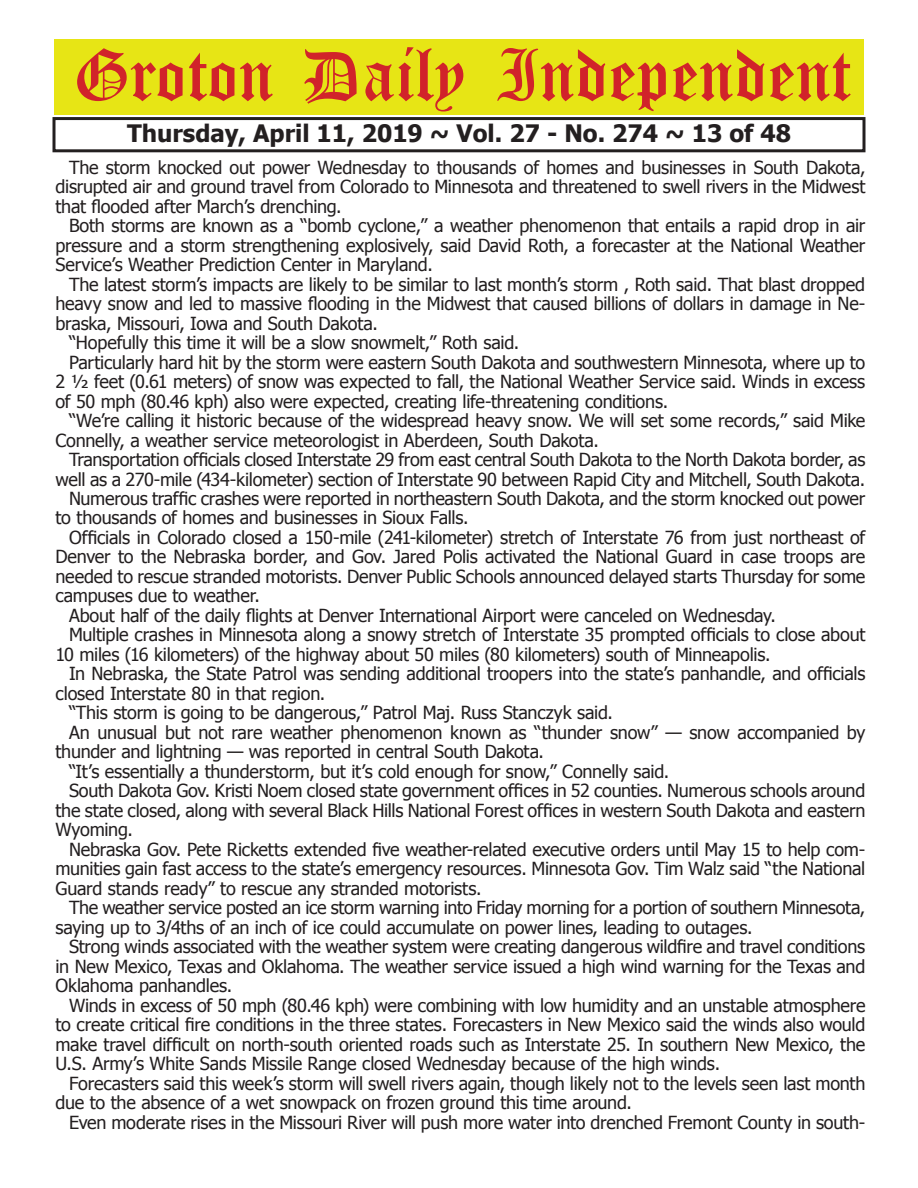
<style>
.page{position:relative;width:918px;height:1188px;background:#fff}
.page>*{position:absolute;margin:0;border:0;box-sizing:border-box;transform-origin:0 0}
.t1{font:54px "Old English Five";color:#d1232a}
.t2{font:700 24px "Tahoma";color:#231f20}
.t3{font:18px/19.5px "Tahoma";letter-spacing:-.01em;color:#231f20;text-align:justify}
</style>
<div class="page">
<div style="left:52px;top:117px;width:814px;height:35px;border:3px solid #231f20"></div>
<div style="left:54px;top:40px;width:810px;height:75px;background:#e7e515"></div>
<h1 class="t1" style="left:73px;top:50px;width:779px">Groton Daily Independent</h1>
<h2 class="t2" style="left:127px;top:116px;width:665px">Thursday, April 11, 2019 ~ Vol. 27 - No. 274 ~ 13 of 48</h2>
<p class="t3" style="left:56px;top:156px;width:811px;text-indent:14px">The storm knocked out power Wednesday to thousands of homes and businesses in South Dakota, disrupted air and ground travel from Colorado to Minnesota and threatened to swell rivers in the Midwest that flooded after March’s drenching.</p>
<p class="t3" style="left:56px;top:215px;width:811px;text-indent:14px">Both storms are known as a “bomb cyclone,” a weather phenomenon that entails a rapid drop in air pressure and a storm strengthening explosively, said David Roth, a forecaster at the National Weather Service’s Weather Prediction Center in Maryland.</p>
<p class="t3" style="left:69px;top:273px;width:798px">The latest storm’s impacts are likely to be similar to last month’s storm , Roth said. That blast dropped</p>
<p class="t3" style="left:56px;top:293px;width:812px">heavy snow and led to massive flooding in the Midwest that caused billions of dollars in damage in Ne-</p>
<p class="t3" style="left:56px;top:312px;width:324px">braska, Missouri, Iowa and South Dakota.</p>
<p class="t3" style="left:69px;top:332px;width:452px">“Hopefully this time it will be a slow snowmelt,” Roth said.</p>
<p class="t3" style="left:69px;top:351px;width:798px">Particularly hard hit by the storm were eastern South Dakota and southwestern Minnesota, where up to</p>
<p class="t3" style="left:56px;top:371px;width:811px">2 ½ feet (0.61 meters) of snow was expected to fall, the National Weather Service said. Winds in excess</p>
<p class="t3" style="left:56px;top:390px;width:614px">of 50 mph (80.46 kph) also were expected, creating life-threatening conditions.</p>
<p class="t3" style="left:69px;top:410px;width:798px">“We’re calling it historic because of the widespread heavy snow. We will set some records,” said Mike</p>
<p class="t3" style="left:56px;top:429px;width:545px">Connelly, a weather service meteorologist in Aberdeen, South Dakota.</p>
<p class="t3" style="left:69px;top:449px;width:798px">Transportation officials closed Interstate 29 from east central South Dakota to the North Dakota border, as</p>
<p class="t3" style="left:56px;top:468px;width:811px">well as a 270-mile (434-kilometer) section of Interstate 90 between Rapid City and Mitchell, South Dakota.</p>
<p class="t3" style="left:69px;top:488px;width:798px">Numerous traffic crashes were reported in northeastern South Dakota, and the storm knocked out power</p>
<p class="t3" style="left:56px;top:507px;width:415px">to thousands of homes and businesses in Sioux Falls.</p>
<p class="t3" style="left:69px;top:527px;width:798px">Officials in Colorado closed a 150-mile (241-kilometer) stretch of Interstate 76 from just northeast of</p>
<p class="t3" style="left:56px;top:546px;width:811px">Denver to the Nebraska border, and Gov. Jared Polis activated the National Guard in case troops are</p>
<p class="t3" style="left:56px;top:566px;width:811px">needed to rescue stranded motorists. Denver Public Schools announced delayed starts Thursday for some</p>
<p class="t3" style="left:56px;top:585px;width:206px">campuses due to weather.</p>
<p class="t3" style="left:69px;top:605px;width:709px">About half of the daily flights at Denver International Airport were canceled on Wednesday.</p>
<p class="t3" style="left:69px;top:624px;width:798px">Multiple crashes in Minnesota along a snowy stretch of Interstate 35 prompted officials to close about</p>
<p class="t3" style="left:56px;top:644px;width:717px">10 miles (16 kilometers) of the highway about 50 miles (80 kilometers) south of Minneapolis.</p>
<p class="t3" style="left:69px;top:663px;width:798px">In Nebraska, the State Patrol was sending additional troopers into the state’s panhandle, and officials</p>
<p class="t3" style="left:56px;top:683px;width:271px">closed Interstate 80 in that region.</p>
<p class="t3" style="left:69px;top:702px;width:545px">“This storm is going to be dangerous,” Patrol Maj. Russ Stanczyk said.</p>
<p class="t3" style="left:69px;top:722px;width:798px">An unusual but not rare weather phenomenon known as “thunder snow” — snow accompanied by</p>
<p class="t3" style="left:56px;top:741px;width:490px">thunder and lightning — was reported in central South Dakota.</p>
<p class="t3" style="left:69px;top:761px;width:602px">“It’s essentially a thunderstorm, but it’s cold enough for snow,” Connelly said.</p>
<p class="t3" style="left:69px;top:780px;width:798px">South Dakota Gov. Kristi Noem closed state government offices in 52 counties. Numerous schools around</p>
<p class="t3" style="left:56px;top:800px;width:811px">the state closed, along with several Black Hills National Forest offices in western South Dakota and eastern</p>
<p class="t3" style="left:56px;top:819px;width:79px">Wyoming.</p>
<p class="t3" style="left:69px;top:839px;width:798px">Nebraska Gov. Pete Ricketts extended five weather-related executive orders until May 15 to help com-</p>
<p class="t3" style="left:56px;top:858px;width:811px">munities gain fast access to the state’s emergency resources. Minnesota Gov. Tim Walz said “the National</p>
<p class="t3" style="left:56px;top:878px;width:428px">Guard stands ready” to rescue any stranded motorists.</p>
<p class="t3" style="left:69px;top:897px;width:798px">The weather service posted an ice storm warning into Friday morning for a portion of southern Minnesota,</p>
<p class="t3" style="left:56px;top:917px;width:699px">saying up to 3/4ths of an inch of ice could accumulate on power lines, leading to outages.</p>
<p class="t3" style="left:69px;top:936px;width:798px">Strong winds associated with the weather system were creating dangerous wildfire and travel conditions</p>
<p class="t3" style="left:56px;top:956px;width:811px">in New Mexico, Texas and Oklahoma. The weather service issued a high wind warning for the Texas and</p>
<p class="t3" style="left:56px;top:975px;width:178px">Oklahoma panhandles.</p>
<p class="t3" style="left:69px;top:995px;width:798px">Winds in excess of 50 mph (80.46 kph) were combining with low humidity and an unstable atmosphere</p>
<p class="t3" style="left:56px;top:1014px;width:812px">to create critical fire conditions in the three states. Forecasters in New Mexico said the winds also would</p>
<p class="t3" style="left:56px;top:1034px;width:811px">make travel difficult on north-south oriented roads such as Interstate 25. In southern New Mexico, the</p>
<p class="t3" style="left:56px;top:1053px;width:666px">U.S. Army’s White Sands Missile Range closed Wednesday because of the high winds.</p>
<p class="t3" style="left:69px;top:1073px;width:798px">Forecasters said this week’s storm will swell rivers again, though likely not to the levels seen last month</p>
<p class="t3" style="left:56px;top:1092px;width:578px">due to the absence of a wet snowpack on frozen ground this time around.</p>
<p class="t3" style="left:69px;top:1112px;width:798px">Even moderate rises in the Missouri River will push more water into drenched Fremont County in south-</p>
</div>
